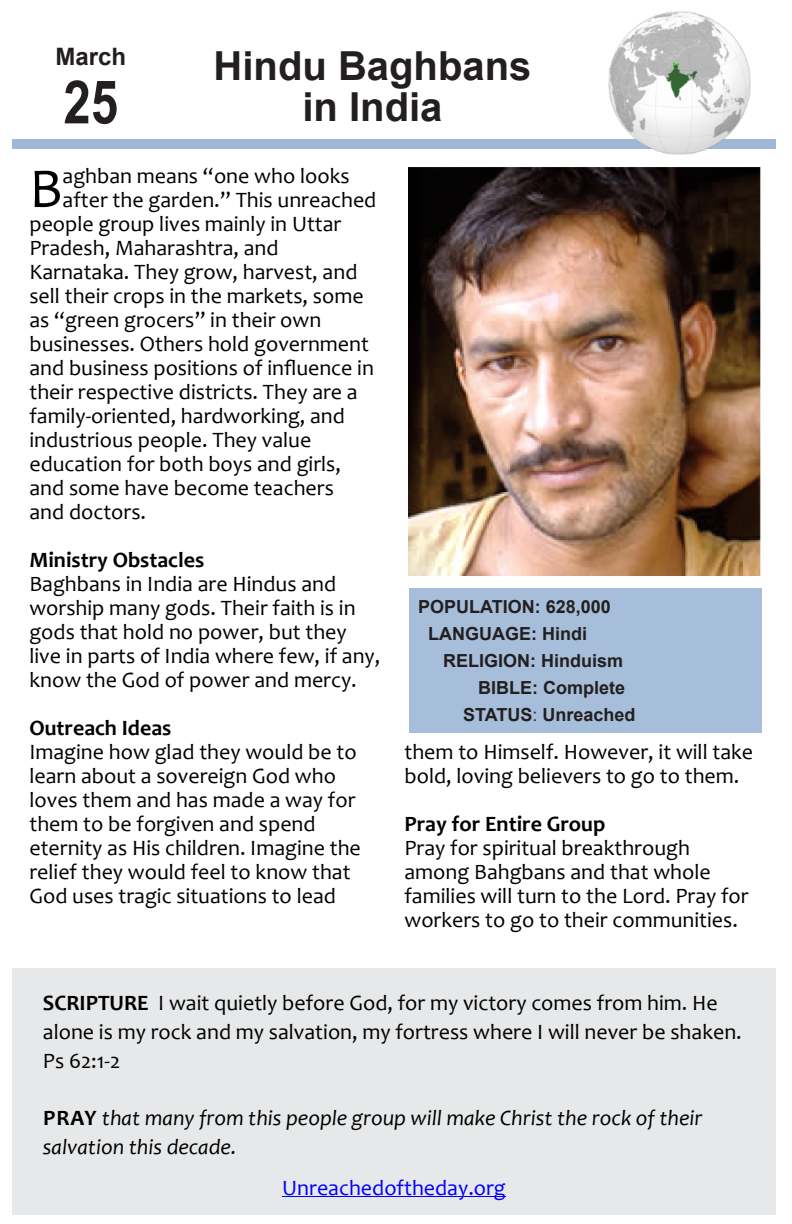
<style>
.page{position:relative;width:792px;height:1224px;background:#fff}
.page>*{position:absolute;margin:0;border:0;box-sizing:border-box;transform-origin:0 0}
.t1{font:700 60px "Arial Narrow";color:#231f20}
.t2{font:56.6px "Candara";color:#000}
.t3{font:700 40px/41.4px "Arial";color:#231f20;text-align:center}
.t4{font:700 24px "Arial";color:#231f20}
.t5{font:22px/24px "Candara";color:#000}
.t6{font:italic 22px/29px "Candara";color:#000}
.t7{font:700 22px "Candara";color:#000}
.t8{font:22px "Candara";color:#00f}
.t9{font:700 18px/27px "Arial";color:#231f20}
.s1{font-weight:400}
.s2{font-weight:700}
.s3{font-weight:700;font-style:normal}
</style>
<div class="page">
<div style="left:12px;top:968px;width:764px;height:247px;background:#e7e8e9"></div>
<div style="left:12px;top:139px;width:764px;height:9px;background:#9eb8d5"></div>
<div style="left:409px;top:588px;width:353px;height:145px;background:#a6bed9"></div>
<img style="left:609px;top:12px;width:142px;height:142px">
<hr style="left:282px;top:1197px;width:224px;height:1px;background:#00f">
<img style="left:408px;top:167px;width:352px;height:409px">
<p class="t4" style="left:55px;top:48px;width:72px">March</p>
<h1 class="t1" style="left:63px;top:80px;width:56px">25</h1>
<h3 class="t3" style="left:214px;top:49px;width:319px">Hindu Baghbans in India</h3>
<h2 class="t2" style="left:29px;top:166px;width:35px">B</h2>
<p class="t5" style="left:63px;top:166px;width:289px">aghban means “one who looks</p>
<p class="t5" style="left:63px;top:190px;width:315px">after the garden.” This unreached</p>
<p class="t5" style="left:29px;top:214px;width:313px">people group lives mainly in Uttar</p>
<p class="t5" style="left:29px;top:238px;width:251px">Pradesh, Maharashtra, and</p>
<p class="t5" style="left:29px;top:262px;width:329px">Karnataka. They grow, harvest, and</p>
<p class="t5" style="left:29px;top:286px;width:336px">sell their crops in the markets, some</p>
<p class="t5" style="left:29px;top:310px;width:293px">as “green grocers” in their own</p>
<p class="t5" style="left:29px;top:334px;width:341px">businesses. Others hold government</p>
<p class="t5" style="left:29px;top:358px;width:346px">and business positions of influence in</p>
<p class="t5" style="left:29px;top:382px;width:330px">their respective districts. They are a</p>
<p class="t5" style="left:29px;top:406px;width:317px">family-oriented, hardworking, and</p>
<p class="t5" style="left:29px;top:430px;width:283px">industrious people. They value</p>
<p class="t5" style="left:29px;top:454px;width:313px">education for both boys and girls,</p>
<p class="t5" style="left:29px;top:478px;width:306px">and some have become teachers</p>
<p class="t5" style="left:29px;top:502px;width:118px">and doctors.</p>
<p class="t7" style="left:29px;top:551px;width:176px">Ministry Obstacles</p>
<p class="t5" style="left:29px;top:574px;width:352px">Baghbans in India are Hindus and worship many gods. Their faith is in gods that hold no power, but they live in parts of India where few, if any, know the God of power and mercy.</p>
<p class="t7" style="left:29px;top:719px;width:143px">Outreach Ideas</p>
<p class="t5" style="left:29px;top:742px;width:333px">Imagine how glad they would be to learn about a sovereign God who loves them and has made a way for them to be forgiven and spend eternity as His children. Imagine the relief they would feel to know that<br>God uses tragic situations to lead</p>
<p class="t5" style="left:404px;top:742px;width:350px">them to Himself. However, it will take bold, loving believers to go to them.</p>
<p class="t9" style="left:428px;top:595px;width:184px;text-indent:-10px">POPULATION: 628,000<br>LANGUAGE: Hindi</p>
<p class="t9" style="left:443px;top:649px;width:181px">RELIGION: Hinduism</p>
<p class="t9" style="left:478px;top:676px;width:149px">BIBLE: Complete</p>
<p class="t9" style="left:463px;top:703px;width:174px">STATUS<span class="s1">:</span> Unreached</p>
<p class="t7" style="left:404px;top:815px;width:202px">Pray for Entire Group</p>
<p class="t5" style="left:404px;top:838px;width:346px">Pray for spiritual breakthrough among Bahgbans and that whole families will turn to the Lord. Pray for workers to go to their communities.</p>
<p class="t5" style="left:43px;top:990px;width:700px;line-height:29px"><span class="s2">SCRIPTURE</span> I wait quietly before God, for my victory comes from him. He alone is my rock and my salvation, my fortress where I will never be shaken.<br>Ps 62:1-2</p>
<p class="t6" style="left:43px;top:1105px;width:661px"><span class="s3">PRAY</span> that many from this people group will make Christ the rock of their salvation this decade.</p>
<p class="t8" style="left:282px;top:1180px;width:225px">Unreachedoftheday.org</p>
</div>
